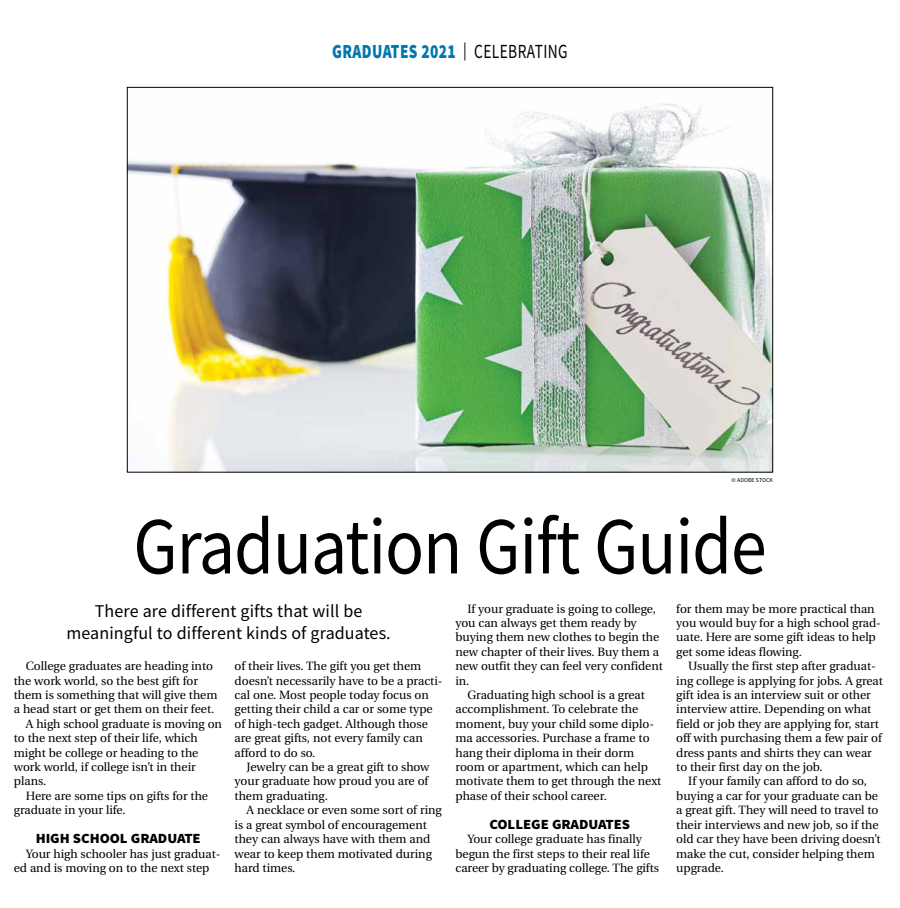
<style>
.page{position:relative;width:900px;height:908px;background:#fff}
.page>*{position:absolute;margin:0;border:0;box-sizing:border-box;transform-origin:0 0}
.t1{font:81px "Source Sans Pro";letter-spacing:-.015em;color:#000;scale:.89 1}
.t2{font:900 20px "Source Sans Pro";letter-spacing:.025em;color:#0077b1;scale:.77 1}
.t3{font:18px/21.6px "Source Sans Pro";letter-spacing:.005em;color:#000;text-align:center}
.t4{font:900 14px "Source Sans Pro";letter-spacing:-.005em;color:#000;scale:1.05 1}
.t5{font:12px/14.4px "Utopia";letter-spacing:-.005em;color:#000}
.t6{font:6px "Source Sans Pro";color:#000}
.s1{font-weight:400;font-size:18px;color:#000}
.s2{font-weight:400;color:#000}
</style>
<div class="page">
<img style="left:129px;top:103px;width:642px;height:367px">
<h2 class="t2" style="left:332px;top:38px;width:307px">GRADUATES 2021 <span class="s1">|</span> <span class="s2">CELEBRATING</span></h2>
<p class="t6" style="left:731px;top:476px;width:43px">© ADOBE STOCK</p>
<h1 class="t1" style="left:133px;top:495px;width:713px">Graduation Gift Guide</h1>
<h3 class="t3" style="left:67px;top:600px;width:326px">There are different gifts that will be meaningful to different kinds of graduates.</h3>
<p class="t5" style="left:455px;top:601px;width:209px;text-indent:12px">If your graduate is going to college, you can always get them ready by buying them new clothes to begin the new chapter of their lives. Buy them a new outfit they can feel very confident in.</p>
<p class="t5" style="left:455px;top:687px;width:207px;text-indent:12px">Graduating high school is a great accomplishment. To celebrate the moment, buy your child some diplo&shy;ma accessories. Purchase a frame to hang their diploma in their dorm room or apartment, which can help motivate them to get through the next phase of their school career.</p>
<p class="t4" style="left:490px;top:814px;width:135px">COLLEGE GRADUATES</p>
<p class="t5" style="left:455px;top:831px;width:205px;text-indent:12px">Your college graduate has finally begun the first steps to their real life career by graduating college. The gifts</p>
<p class="t5" style="left:676px;top:601px;width:206px">for them may be more practical than you would buy for a high school grad&shy;uate. Here are some gift ideas to help get some ideas flowing.</p>
<p class="t5" style="left:676px;top:659px;width:208px;text-indent:12px">Usually the first step after graduat&shy;ing college is applying for jobs. A great gift idea is an interview suit or other interview attire. Depending on what field or job they are applying for, start off with purchasing them a few pair of dress pants and shirts they can wear to their first day on the job.</p>
<p class="t5" style="left:676px;top:774px;width:206px;text-indent:12px">If your family can afford to do so, buying a car for your graduate can be a great gift. They will need to travel to their interviews and new job, so if the old car they have been driving doesn’t make the cut, consider helping them upgrade.</p>
<p class="t5" style="left:26px;top:659px;width:189px">College graduates are heading into</p>
<p class="t5" style="left:14px;top:673px;width:186px">the work world, so the best gift for</p>
<p class="t5" style="left:14px;top:687px;width:205px">them is something that will give them</p>
<p class="t5" style="left:14px;top:702px;width:202px">a head start or get them on their feet.</p>
<p class="t5" style="left:26px;top:716px;width:198px">A high school graduate is moving on</p>
<p class="t5" style="left:14px;top:731px;width:186px">to the next step of their life, which</p>
<p class="t5" style="left:14px;top:745px;width:186px">might be college or heading to the</p>
<p class="t5" style="left:14px;top:759px;width:183px">work world, if college isn’t in their</p>
<p class="t5" style="left:14px;top:774px;width:34px">plans.</p>
<p class="t5" style="left:26px;top:788px;width:184px">Here are some tips on gifts for the</p>
<p class="t5" style="left:14px;top:803px;width:113px">graduate in your life.</p>
<p class="t4" style="left:36px;top:828px;width:159px">HIGH SCHOOL GRADUATE</p>
<p class="t5" style="left:14px;top:846px;width:208px;text-indent:12px">Your high schooler has just graduat&shy;ed and is moving on to the next step</p>
<p class="t5" style="left:235px;top:659px;width:209px">of their lives. The gift you get them doesn’t necessarily have to be a practi&shy;cal one. Most people today focus on getting their child a car or some type of high-tech gadget. Although those are great gifts, not every family can afford to do so.</p>
<p class="t5" style="left:235px;top:759px;width:196px;text-align:justify;text-indent:12px">Jewelry can be a great gift to show your graduate how proud you are of them graduating.</p>
<p class="t5" style="left:235px;top:803px;width:209px;text-indent:12px">A necklace or even some sort of ring is a great symbol of encouragement they can always have with them and wear to keep them motivated during hard times.</p>
</div>
